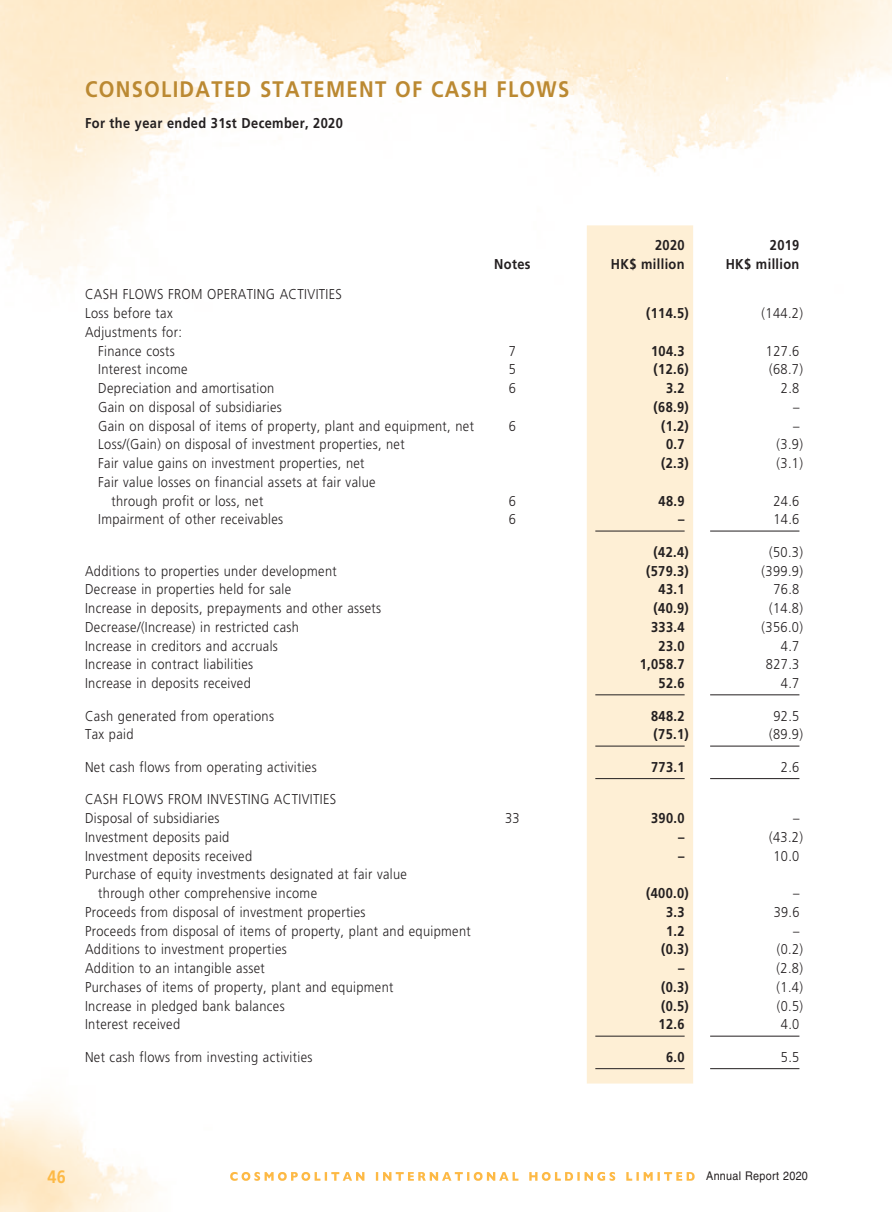
<style>
.page{position:relative;width:893px;height:1212px;background:#fff}
.page>*{position:absolute;margin:0;border:0;box-sizing:border-box;transform-origin:0 0}
.主標題{font:700 22.5px "Frutiger LT Std";letter-spacing:.065em;color:#bb8932;scale:.9 1}
._1__內文{font:700 18px "Frutiger LT Std";color:#fdb945;scale:.9 1}
._1__內文-2{font:300 14.25px "Frutiger LT Std";letter-spacing:.03em;color:#231f20;scale:.9 1}
._1__內文-3{font:700 14.25px "Frutiger LT Std";letter-spacing:.03em;color:#231f20;scale:.9 1}
._1__內文-4{font:300 14.25px "Frutiger LT Std";letter-spacing:.03em;color:#231f20;scale:.89 1}
.t1{font:12px "Helvetica LT Std";letter-spacing:.03em;color:#231f20;scale:.9 1}
</style>
<div class="page">
<img style="left:0;top:0;width:891px;height:1212px">
<svg style="left:230px;top:1172px;width:465px;height:9px"></svg>
<div style="left:587px;top:225px;width:106px;height:858px;background:#feefd5"></div>
<hr style="left:595px;top:531px;width:90px;height:1px;background:#231f20">
<hr style="left:710px;top:531px;width:89px;height:1px;background:#231f20">
<hr style="left:595px;top:694px;width:90px;height:1px;background:#231f20">
<hr style="left:710px;top:694px;width:89px;height:1px;background:#231f20">
<hr style="left:595px;top:746px;width:90px;height:1px;background:#231f20">
<hr style="left:710px;top:746px;width:89px;height:1px;background:#231f20">
<hr style="left:595px;top:778px;width:90px;height:1px;background:#231f20">
<hr style="left:710px;top:778px;width:89px;height:1px;background:#231f20">
<hr style="left:595px;top:1036px;width:90px;height:1px;background:#231f20">
<hr style="left:710px;top:1036px;width:89px;height:1px;background:#231f20">
<hr style="left:595px;top:1068px;width:90px;height:1px;background:#231f20">
<hr style="left:710px;top:1068px;width:89px;height:1px;background:#231f20">
<p class="主標題" style="left:85px;top:76px;width:540px">CONSOLIDATED STATEMENT OF CASH FLOWS</p>
<p class="_1__內文-3" style="left:85px;top:115px;width:288px">For the year ended 31st December, 2020</p>
<p class="_1__內文-3" style="left:655px;top:236px;width:34px">2020</p>
<p class="_1__內文-3" style="left:770px;top:236px;width:34px">2019</p>
<p class="_1__內文-3" style="left:494px;top:255px;width:42px">Notes</p>
<p class="_1__內文-3" style="left:611px;top:255px;width:83px">HK$ million</p>
<p class="_1__內文-3" style="left:726px;top:255px;width:83px">HK$ million</p>
<p class="_1__內文-2" style="left:85px;top:286px;width:287px">CASH FLOWS FROM OPERATING ACTIVITIES</p>
<p class="_1__內文-2" style="left:85px;top:305px;width:99px">Loss before tax</p>
<p class="_1__內文-3" style="left:646px;top:305px;width:49px">(114.5)</p>
<p class="_1__內文-2" style="left:762px;top:305px;width:47px">(144.2)</p>
<p class="_1__內文-2" style="left:85px;top:324px;width:109px">Adjustments for:</p>
<p class="_1__內文-2" style="left:98px;top:343px;width:87px">Finance costs</p>
<p class="_1__內文-2" style="left:509px;top:343px;width:9px">7</p>
<p class="_1__內文-3" style="left:651px;top:342px;width:39px">104.3</p>
<p class="_1__內文-2" style="left:766px;top:343px;width:39px">127.6</p>
<p class="_1__內文-2" style="left:98px;top:361px;width:101px">Interest income</p>
<p class="_1__內文-2" style="left:509px;top:361px;width:9px">5</p>
<p class="_1__內文-3" style="left:654px;top:361px;width:41px">(12.6)</p>
<p class="_1__內文-2" style="left:769px;top:361px;width:39px">(68.7)</p>
<p class="_1__內文-2" style="left:98px;top:380px;width:197px">Depreciation and amortisation</p>
<p class="_1__內文-2" style="left:509px;top:380px;width:9px">6</p>
<p class="_1__內文-3" style="left:666px;top:380px;width:22px">3.2</p>
<p class="_1__內文-2" style="left:781px;top:380px;width:22px">2.8</p>
<p class="_1__內文-2" style="left:98px;top:399px;width:206px">Gain on disposal of subsidiaries</p>
<p class="_1__內文-3" style="left:654px;top:398px;width:41px">(68.9)</p>
<p class="_1__內文-2" style="left:793px;top:399px;width:9px">–</p>
<p class="_1__內文-2" style="left:98px;top:418px;width:419px">Gain on disposal of items of property, plant and equipment, net</p>
<p class="_1__內文-2" style="left:509px;top:418px;width:9px">6</p>
<p class="_1__內文-3" style="left:661px;top:417px;width:32px">(1.2)</p>
<p class="_1__內文-2" style="left:793px;top:418px;width:9px">–</p>
<p class="_1__內文-2" style="left:98px;top:436px;width:342px">Loss/(Gain) on disposal of investment properties, net</p>
<p class="_1__內文-3" style="left:666px;top:436px;width:22px">0.7</p>
<p class="_1__內文-2" style="left:777px;top:436px;width:31px">(3.9)</p>
<p class="_1__內文-2" style="left:98px;top:455px;width:297px">Fair value gains on investment properties, net</p>
<p class="_1__內文-3" style="left:661px;top:455px;width:32px">(2.3)</p>
<p class="_1__內文-2" style="left:777px;top:455px;width:31px">(3.1)</p>
<p class="_1__內文-2" style="left:98px;top:474px;width:310px">Fair value losses on financial assets at fair value</p>
<p class="_1__內文-2" style="left:111px;top:493px;width:170px">through profit or loss, net</p>
<p class="_1__內文-2" style="left:509px;top:493px;width:9px">6</p>
<p class="_1__內文-3" style="left:659px;top:492px;width:30px">48.9</p>
<p class="_1__內文-2" style="left:773px;top:493px;width:30px">24.6</p>
<p class="_1__內文-2" style="left:98px;top:511px;width:207px">Impairment of other receivables</p>
<p class="_1__內文-2" style="left:509px;top:511px;width:9px">6</p>
<p class="_1__內文-3" style="left:678px;top:511px;width:9px">–</p>
<p class="_1__內文-2" style="left:773px;top:511px;width:30px">14.6</p>
<p class="_1__內文-3" style="left:654px;top:543px;width:41px">(42.4)</p>
<p class="_1__內文-2" style="left:769px;top:544px;width:39px">(50.3)</p>
<p class="_1__內文-2" style="left:85px;top:563px;width:281px">Additions to properties under development</p>
<p class="_1__內文-3" style="left:646px;top:562px;width:49px">(579.3)</p>
<p class="_1__內文-2" style="left:762px;top:563px;width:47px">(399.9)</p>
<p class="_1__內文-2" style="left:85px;top:581px;width:230px">Decrease in properties held for sale</p>
<p class="_1__內文-3" style="left:659px;top:581px;width:30px">43.1</p>
<p class="_1__內文-2" style="left:773px;top:581px;width:30px">76.8</p>
<p class="_1__內文-2" style="left:85px;top:600px;width:331px">Increase in deposits, prepayments and other assets</p>
<p class="_1__內文-3" style="left:654px;top:600px;width:41px">(40.9)</p>
<p class="_1__內文-2" style="left:769px;top:600px;width:39px">(14.8)</p>
<p class="_1__內文-2" style="left:85px;top:619px;width:239px">Decrease/(Increase) in restricted cash</p>
<p class="_1__內文-3" style="left:651px;top:618px;width:39px">333.4</p>
<p class="_1__內文-2" style="left:762px;top:619px;width:47px">(356.0)</p>
<p class="_1__內文-2" style="left:85px;top:638px;width:216px">Increase in creditors and accruals</p>
<p class="_1__內文-3" style="left:659px;top:637px;width:30px">23.0</p>
<p class="_1__內文-2" style="left:781px;top:638px;width:22px">4.7</p>
<p class="_1__內文-2" style="left:85px;top:656px;width:188px">Increase in contract liabilities</p>
<p class="_1__內文-3" style="left:640px;top:656px;width:51px">1,058.7</p>
<p class="_1__內文-2" style="left:766px;top:656px;width:39px">827.3</p>
<p class="_1__內文-2" style="left:85px;top:675px;width:186px">Increase in deposits received</p>
<p class="_1__內文-3" style="left:659px;top:675px;width:30px">52.6</p>
<p class="_1__內文-2" style="left:781px;top:675px;width:22px">4.7</p>
<p class="_1__內文-2" style="left:85px;top:708px;width:211px">Cash generated from operations</p>
<p class="_1__內文-3" style="left:651px;top:707px;width:39px">848.2</p>
<p class="_1__內文-2" style="left:773px;top:708px;width:30px">92.5</p>
<p class="_1__內文-2" style="left:85px;top:726px;width:55px">Tax paid</p>
<p class="_1__內文-3" style="left:654px;top:726px;width:41px">(75.1)</p>
<p class="_1__內文-2" style="left:769px;top:726px;width:39px">(89.9)</p>
<p class="_1__內文-2" style="left:85px;top:759px;width:259px">Net cash flows from operating activities</p>
<p class="_1__內文-3" style="left:651px;top:758px;width:39px">773.1</p>
<p class="_1__內文-2" style="left:781px;top:759px;width:22px">2.6</p>
<p class="_1__內文-2" style="left:85px;top:791px;width:281px">CASH FLOWS FROM INVESTING ACTIVITIES</p>
<p class="_1__內文-2" style="left:85px;top:810px;width:151px">Disposal of subsidiaries</p>
<p class="_1__內文-2" style="left:505px;top:810px;width:18px">33</p>
<p class="_1__內文-3" style="left:651px;top:810px;width:39px">390.0</p>
<p class="_1__內文-2" style="left:793px;top:810px;width:9px">–</p>
<p class="_1__內文-2" style="left:85px;top:829px;width:162px">Investment deposits paid</p>
<p class="_1__內文-3" style="left:678px;top:828px;width:9px">–</p>
<p class="_1__內文-2" style="left:769px;top:829px;width:39px">(43.2)</p>
<p class="_1__內文-2" style="left:85px;top:848px;width:187px">Investment deposits received</p>
<p class="_1__內文-3" style="left:678px;top:847px;width:9px">–</p>
<p class="_1__內文-2" style="left:773px;top:848px;width:30px">10.0</p>
<p class="_1__內文-2" style="left:85px;top:866px;width:359px">Purchase of equity investments designated at fair value</p>
<p class="_1__內文-2" style="left:98px;top:885px;width:245px">through other comprehensive income</p>
<p class="_1__內文-3" style="left:646px;top:885px;width:49px">(400.0)</p>
<p class="_1__內文-2" style="left:793px;top:885px;width:9px">–</p>
<p class="_1__內文-2" style="left:85px;top:904px;width:313px">Proceeds from disposal of investment properties</p>
<p class="_1__內文-3" style="left:666px;top:903px;width:22px">3.3</p>
<p class="_1__內文-4" style="left:774px;top:904px;width:30px">39.6</p>
<p class="_1__內文-2" style="left:85px;top:923px;width:430px">Proceeds from disposal of items of property, plant and equipment</p>
<p class="_1__內文-3" style="left:666px;top:922px;width:22px">1.2</p>
<p class="_1__內文-4" style="left:793px;top:923px;width:9px">–</p>
<p class="_1__內文-2" style="left:85px;top:941px;width:226px">Additions to investment properties</p>
<p class="_1__內文-3" style="left:661px;top:941px;width:32px">(0.3)</p>
<p class="_1__內文-4" style="left:777px;top:941px;width:31px">(0.2)</p>
<p class="_1__內文-2" style="left:85px;top:960px;width:201px">Addition to an intangible asset</p>
<p class="_1__內文-3" style="left:678px;top:960px;width:9px">–</p>
<p class="_1__內文-2" style="left:777px;top:960px;width:31px">(2.8)</p>
<p class="_1__內文-2" style="left:85px;top:979px;width:344px">Purchases of items of property, plant and equipment</p>
<p class="_1__內文-3" style="left:661px;top:978px;width:32px">(0.3)</p>
<p class="_1__內文-2" style="left:777px;top:979px;width:31px">(1.4)</p>
<p class="_1__內文-2" style="left:85px;top:998px;width:223px">Increase in pledged bank balances</p>
<p class="_1__內文-3" style="left:661px;top:997px;width:32px">(0.5)</p>
<p class="_1__內文-4" style="left:777px;top:998px;width:31px">(0.5)</p>
<p class="_1__內文-2" style="left:85px;top:1016px;width:107px">Interest received</p>
<p class="_1__內文-3" style="left:659px;top:1016px;width:30px">12.6</p>
<p class="_1__內文-2" style="left:781px;top:1016px;width:22px">4.0</p>
<p class="_1__內文-2" style="left:85px;top:1049px;width:254px">Net cash flows from investing activities</p>
<p class="_1__內文-3" style="left:666px;top:1048px;width:22px">6.0</p>
<p class="_1__內文-2" style="left:781px;top:1049px;width:22px">5.5</p>
<p class="_1__內文" style="left:47px;top:1165px;width:22px">46</p>
<p class="t1" style="left:706px;top:1169px;width:115px">Annual Report 2020</p>
</div>
